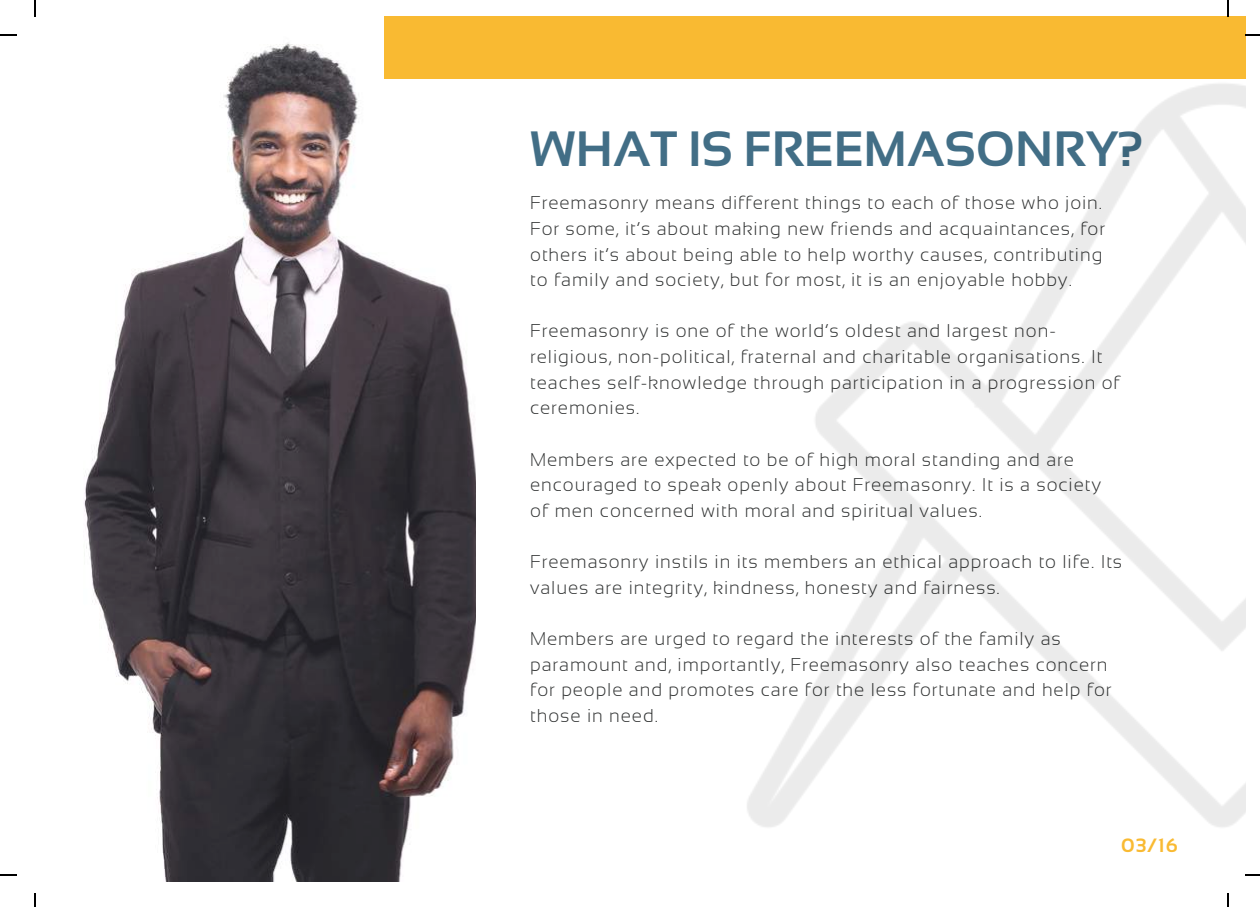
<style>
.page{position:relative;width:1260px;height:907px;background:#fff}
.page>*{position:absolute;margin:0;border:0;box-sizing:border-box;transform-origin:0 0}
.t1{font:700 49.6px "Sansation";color:#426e86}
.t2{font:700 19.2px "Sansation";color:#f9ba32}
.t3{font:300 18.6px/25.6px "Sansation";letter-spacing:.05em;color:#2f3131}
</style>
<div class="page">
<img style="left:84px;top:42px;width:391px;height:839px">
<div style="left:384px;top:17px;width:860px;height:61px;background:#f9ba32"></div>
<img style="left:710px;top:78px;width:534px;height:749px">
<svg style="left:35px;top:0;width:1px;height:17px"></svg>
<svg style="left:0;top:35px;width:17px;height:1px"></svg>
<svg style="left:1226px;top:0;width:2px;height:17px"></svg>
<svg style="left:1244px;top:35px;width:15px;height:1px"></svg>
<svg style="left:35px;top:893px;width:1px;height:14px"></svg>
<svg style="left:0;top:874px;width:17px;height:1px"></svg>
<svg style="left:1227px;top:893px;width:1px;height:14px"></svg>
<svg style="left:1245px;top:874px;width:14px;height:1px"></svg>
<h1 class="t1" style="left:530px;top:121px;width:615px">WHAT IS FREEMASONRY?</h1>
<p class="t3" style="left:530px;top:190px;width:576px">Freemasonry means different things to each of those who join.<br>For some, it’s about making new friends and acquaintances, for others it’s about being able to help worthy causes, contributing to family and society, but for most, it is an enjoyable hobby.</p>
<p class="t3" style="left:530px;top:318px;width:591px">Freemasonry is one of the world’s oldest and largest non&shy;religious, non-political, fraternal and charitable organisations. It teaches self-knowledge through participation in a progression of ceremonies.</p>
<p class="t3" style="left:530px;top:446px;width:572px">Members are expected to be of high moral standing and are encouraged to speak openly about Freemasonry. It is a society of men concerned with moral and spiritual values.</p>
<p class="t3" style="left:530px;top:549px;width:593px">Freemasonry instils in its members an ethical approach to life. Its values are integrity, kindness, honesty and fairness.</p>
<p class="t3" style="left:530px;top:626px;width:582px">Members are urged to regard the interests of the family as paramount and, importantly, Freemasonry also teaches concern for people and promotes care for the less fortunate and help for those in need.</p>
<p class="t2" style="left:1120px;top:834px;width:58px">03/16</p>
</div>
